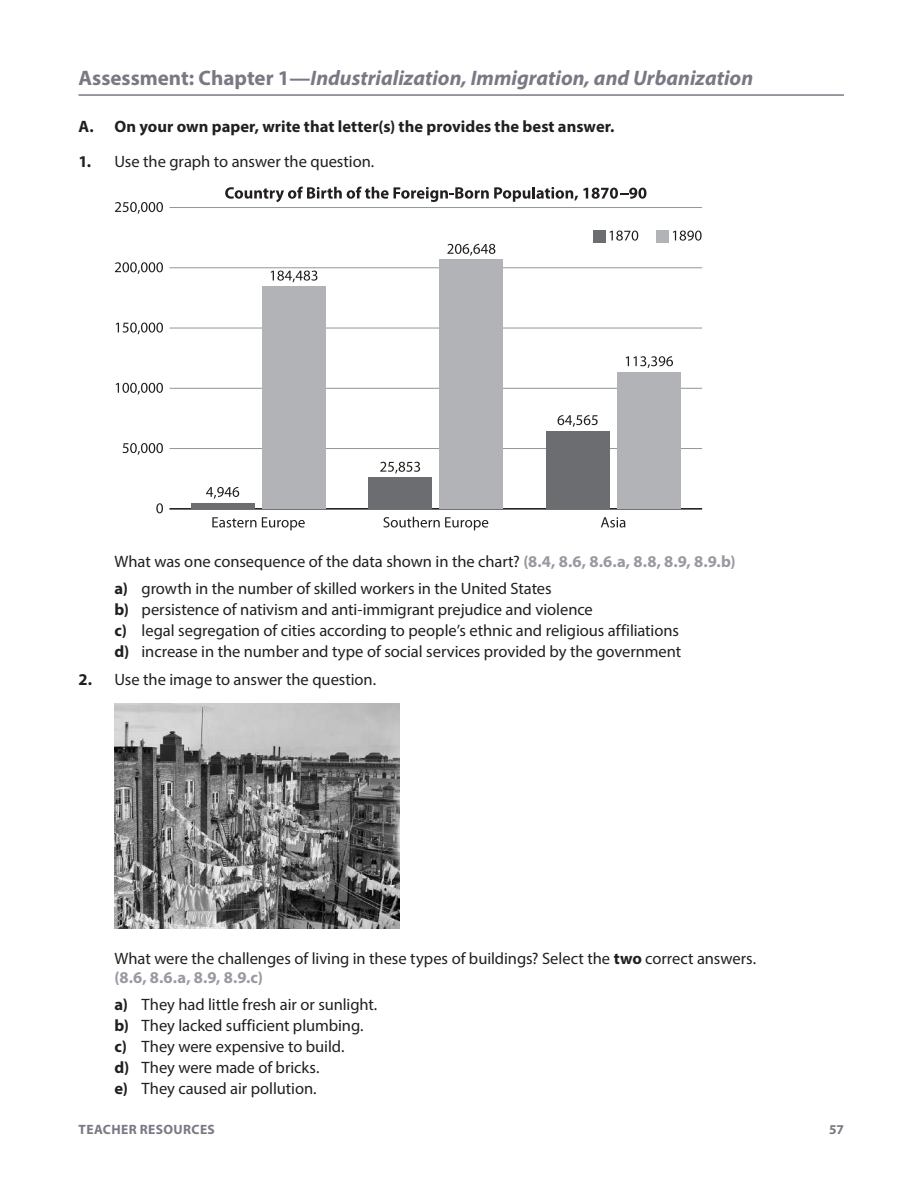
<style>
.page{position:relative;width:917px;height:1187px;background:#fff}
.page>*{position:absolute;margin:0;border:0;box-sizing:border-box;transform-origin:0 0}
.t1{font:italic 700 21px "Myriad Pro";color:#797984}
.t2{font:16.5px/21px "Myriad Pro";letter-spacing:-.005em;color:#231f20}
.t3{font:700 16.5px "Myriad Pro";letter-spacing:.005em;color:#231f20}
.t4{font:700 13.5px "Myriad Pro";letter-spacing:.03em;color:#797984}
.s1{font-style:normal}
.s2{font-weight:700}
.s3{font-weight:700;color:#9a98a1}
</style>
<div class="page">
<hr style="left:78px;top:94px;width:765px;height:2px;background:#797984">
<hr style="left:169px;top:508px;width:533px;height:1px;background:#231f20">
<hr style="left:169px;top:448px;width:533px;height:1px;background:#939598">
<hr style="left:169px;top:388px;width:533px;height:1px;background:#939598">
<hr style="left:169px;top:327px;width:533px;height:1px;background:#939598">
<hr style="left:169px;top:267px;width:533px;height:1px;background:#939598">
<hr style="left:169px;top:207px;width:533px;height:1px;background:#939598">
<svg style="left:225px;top:186px;width:263px;height:16px"></svg>
<svg style="left:494px;top:187px;width:152px;height:15px"></svg>
<div style="left:616px;top:372px;width:64px;height:136px;background:#b2b3b7"></div>
<div style="left:546px;top:431px;width:63px;height:77px;background:#6c6d70"></div>
<div style="left:439px;top:260px;width:64px;height:248px;background:#b2b3b7"></div>
<div style="left:368px;top:477px;width:64px;height:31px;background:#6c6d70"></div>
<div style="left:262px;top:286px;width:64px;height:222px;background:#b2b3b7"></div>
<div style="left:191px;top:502px;width:64px;height:6px;background:#6c6d70"></div>
<svg style="left:156px;top:503px;width:7px;height:10px"></svg>
<svg style="left:122px;top:443px;width:41px;height:11px"></svg>
<svg style="left:116px;top:382px;width:47px;height:12px"></svg>
<svg style="left:116px;top:322px;width:47px;height:12px"></svg>
<svg style="left:115px;top:262px;width:48px;height:12px"></svg>
<svg style="left:115px;top:202px;width:48px;height:12px"></svg>
<svg style="left:212px;top:517px;width:44px;height:10px"></svg>
<svg style="left:262px;top:517px;width:43px;height:13px"></svg>
<svg style="left:206px;top:487px;width:33px;height:11px"></svg>
<svg style="left:271px;top:270px;width:46px;height:12px"></svg>
<svg style="left:380px;top:461px;width:40px;height:12px"></svg>
<svg style="left:447px;top:244px;width:48px;height:11px"></svg>
<svg style="left:557px;top:415px;width:40px;height:12px"></svg>
<svg style="left:625px;top:356px;width:48px;height:12px"></svg>
<svg style="left:383px;top:516px;width:56px;height:11px"></svg>
<svg style="left:445px;top:517px;width:43px;height:13px"></svg>
<svg style="left:601px;top:517px;width:24px;height:10px"></svg>
<svg style="left:609px;top:230px;width:29px;height:10px"></svg>
<svg style="left:673px;top:230px;width:28px;height:10px"></svg>
<div style="left:593px;top:230px;width:12px;height:12px;background:#6c6d70"></div>
<div style="left:656px;top:230px;width:12px;height:12px;background:#b2b3b7"></div>
<img style="left:114px;top:703px;width:285px;height:225px">
<p class="t1" style="left:78px;top:64px;width:676px"><span class="s1">Assessment: Chapter 1—</span>Industrialization, Immigration, and Urbanization</p>
<p class="t3" style="left:78px;top:116px;width:537px">A. On your own paper, write that letter(s) the provides the best answer.</p>
<p class="t2" style="left:78px;top:151px;width:297px"><span class="s2">1.</span> Use the graph to answer the question.</p>
<p class="t2" style="left:114px;top:547px;width:622px;line-height:27px">What was one consequence of the data shown in the chart? <span class="s3">(8.4, 8.6, 8.6.a, 8.8, 8.9, 8.9.b) </span><span class="s2">a)</span> growth in the number of skilled workers in the United States</p>
<p class="t2" style="left:114px;top:598px;width:568px"><span class="s2">b)</span> persistence of nativism and anti-immigrant prejudice and violence<br><span class="s2">c)</span> legal segregation of cities according to people’s ethnic and religious affiliations <span class="s2">d)</span> increase in the number and type of social services provided by the government</p>
<p class="t2" style="left:78px;top:669px;width:299px"><span class="s2">2.</span> Use the image to answer the question.</p>
<p class="t2" style="left:114px;top:947px;width:643px;line-height:19.8px">What were the challenges of living in these types of buildings? Select the <span class="s2">two</span> correct answers. <span class="s3">(8.6, 8.6.a, 8.9, 8.9.c)</span></p>
<p class="t2" style="left:114px;top:993px;width:264px"><span class="s2">a)</span> They had little fresh air or sunlight. <span class="s2">b)</span> They lacked sufficient plumbing. <span class="s2">c)</span> They were expensive to build.<br><span class="s2">d)</span> They were made of bricks.<br><span class="s2">e)</span> They caused air pollution.</p>
<p class="t4" style="left:79px;top:1119px;width:138px">TEACHER RESOURCES</p>
<p class="t4" style="left:829px;top:1119px;width:16px">57</p>
</div>
